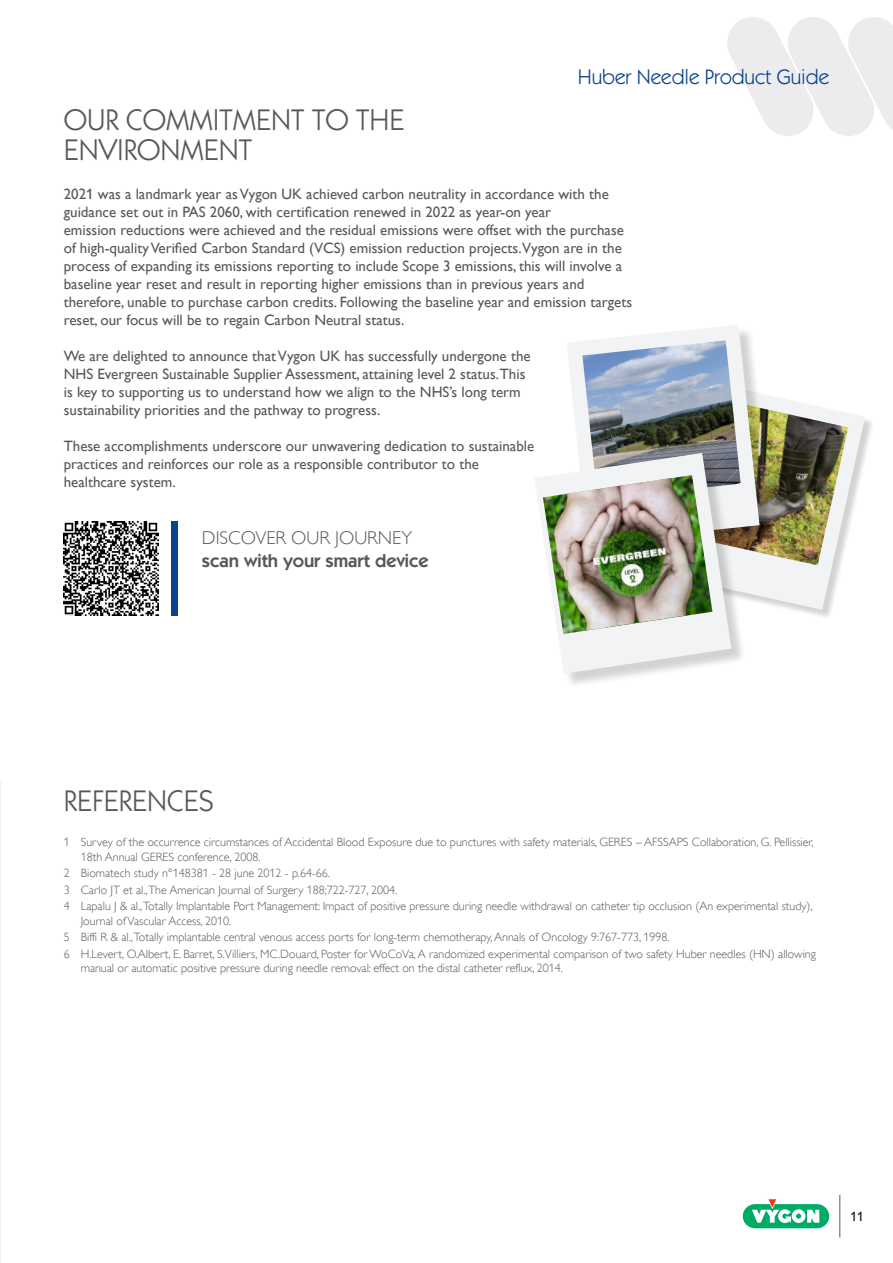
<style>
.page{position:relative;width:893px;height:1263px;background:#fff}
.page>*{position:absolute;margin:0;border:0;box-sizing:border-box;transform-origin:0 0}
.Title_20_20{font:30px/30px "ITC Kabel Std";color:#57585a}
.t1{font:21px "ITC Kabel Std";color:#09428e}
.A4_Body_copy_11_14pt{font:600 18.6px/23.2px "ITC Kabel Std";color:#57585a}
.t2{font:15px/18px "Gill Alt One";color:#57585a}
.t3{font:13.5px "Gill Alt One";color:#231f20}
.t4{font:300 12px/14.4px "Gill Alt One";color:#57585a}
.s1{font-family:"Gill Alt One";font-weight:300}
</style>
<div class="page">
<svg style="left:727px;top:17px;width:166px;height:119px"></svg>
<div style="left:743px;top:1204px;width:86px;height:24px;background:#00ab66;border-radius:12px"></div>
<svg style="left:752px;top:1198px;width:67px;height:25px"></svg>
<hr style="left:839px;top:1195px;width:1px;height:42px;background:#57585a">
<img style="left:64px;top:521px;width:94px;height:95px">
<div style="left:171px;top:521px;width:7px;height:95px;background:#09428e"></div>
<div style="left:658px;top:381px;width:217px;height:239px;background:#231f20;opacity:.2"></div>
<svg style="left:759px;top:381px;width:106px;height:229px"></svg>
<img style="left:759px;top:397px;width:89px;height:168px">
<div style="left:569px;top:327px;width:205px;height:231px;background:#231f20;opacity:.2"></div>
<div style="left:537px;top:456px;width:209px;height:233px;background:#231f20;opacity:.2"></div>
<svg style="left:535px;top:325px;width:224px;height:349px"></svg>
<img style="left:543px;top:475px;width:169px;height:159px">
<h2 class="t1" style="left:578px;top:65px;width:253px">Huber Needle Product Guide</h2>
<p class="Title_20_20" style="left:64px;top:104px;width:342px">OUR COMMITMENT TO THE<br>ENVIRONMENT</p>
<p class="t2" style="left:64px;top:185px;width:570px">2021 was a landmark year as Vygon UK achieved carbon neutrality in accordance with the guidance set out in PAS 2060, with certification renewed in 2022 as year-on year<br>emission reductions were achieved and the residual emissions were offset with the purchase of high-quality Verified Carbon Standard (VCS) emission reduction projects.Vygon are in the process of expanding its emissions reporting to include Scope 3 emissions, this will involve a baseline year reset and result in reporting higher emissions than in previous years and therefore, unable to purchase carbon credits. Following the baseline year and emission targets reset, our focus will be to regain Carbon Neutral status.</p>
<p class="t2" style="left:64px;top:347px;width:468px">We are delighted to announce that Vygon UK has successfully undergone the NHS Evergreen Sustainable Supplier Assessment, attaining level 2 status.This is key to supporting us to understand how we align to the NHS’s long term sustainability priorities and the pathway to progress.</p>
<p class="t2" style="left:64px;top:437px;width:472px">These accomplishments underscore our unwavering dedication to sustainable practices and reinforces our role as a responsible contributor to the healthcare system.</p>
<p class="A4_Body_copy_11_14pt" style="left:202px;top:526px;width:228px"><span class="s1">DISCOVER OUR JOURNEY </span>scan with your smart device</p>
<p class="Title_20_20" style="left:64px;top:786px;width:151px">REFERENCES</p>
<p class="t4" style="left:81px;top:835px;width:734px;text-indent:-17px">1 Survey of the occurrence circumstances of Accidental Blood Exposure due to punctures with safety materials, GERES – AFSSAPS Collaboration, G. Pellissier,<br>18th Annual GERES conference, 2008.</p>
<p class="t4" style="left:64px;top:866px;width:268px">2 Biomatech study n°148381 - 28 june 2012 - p.64-66.</p>
<p class="t4" style="left:64px;top:883px;width:335px">3 Carlo JT et al.,The American Journal of Surgery 188;722-727, 2004.</p>
<p class="t4" style="left:81px;top:899px;width:733px;text-indent:-17px">4 Lapalu J &amp; al.,Totally Implantable Port Management: Impact of positive pressure during needle withdrawal on catheter tip occlusion (An experimental study),<br>Journal of Vascular Access, 2010.</p>
<p class="t4" style="left:64px;top:930px;width:607px">5 Biffi R &amp; al.,Totally implantable central venous access ports for long-term chemotherapy, Annals of Oncology 9:767-773, 1998.</p>
<p class="t4" style="left:81px;top:947px;width:737px;text-indent:-17px">6 H.Levert, O.Albert, E. Barret, S.Villiers, MC.Douard, Poster for WoCoVa, A randomized experimental comparison of two safety Huber needles (HN) allowing manual or automatic positive pressure during needle removal: effect on the distal catheter reflux, 2014.</p>
<p class="t3" style="left:850px;top:1208px;width:15px">11</p>
</div>
